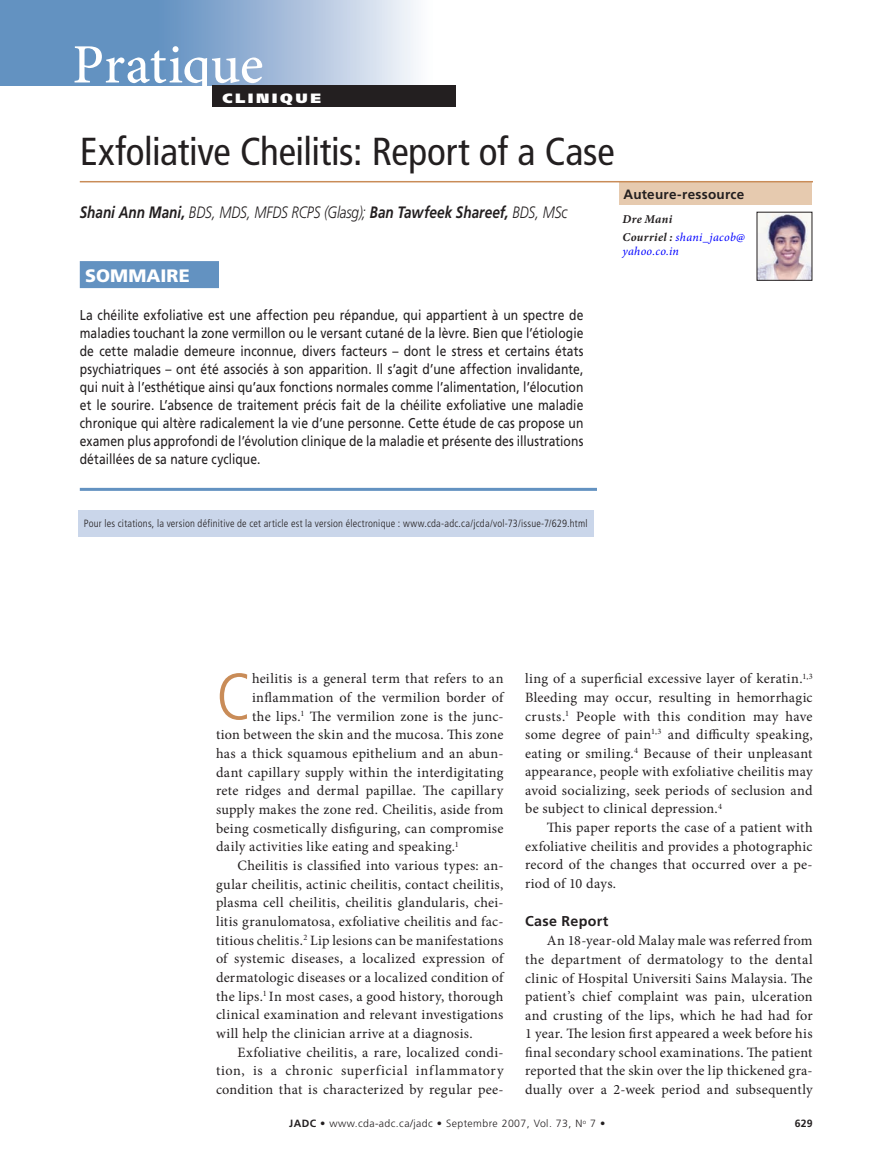
<style>
.page{position:relative;width:891px;height:1175px;background:#fff}
.page>*{position:absolute;margin:0;border:0;box-sizing:border-box;transform-origin:0 0}
._1_-body_minion_para{font:300 condensed 65.85px "Frutiger LT Std";color:#c98c58}
._0_-section_heads_dr{font:500 55.5px "Minion Pro";letter-spacing:-.005em;color:#fff}
._1_-Clin_Article_hea{font:condensed 39px "Frutiger LT Std";letter-spacing:-.01em;color:#231f20}
._1_-_ABSTRACT__word{font:900 18px "Frutiger LT Std";letter-spacing:.005em;color:#fff}
._1_-Clinical_article{font:italic 700 16.5px "Frutiger LT Std";color:#231f20;scale:.82 1}
._1-body_minion_fr{font:14.25px/18.6px "Minion Pro";letter-spacing:.02em;color:#231f20;text-align:justify}
._1_-Abstract_body{font:14.25px/18px "Frutiger LT Std";letter-spacing:.005em;color:#231f20;text-align:justify;scale:.85 1}
._1_-body_minion_para-2{font:14.25px "Minion Pro";letter-spacing:.02em;color:#231f20}
._1_-Subheads{font:700 14.25px "Frutiger LT Std";letter-spacing:.02em;color:#231f20}
._1_-contact_author_f{font:700 13.5px "Frutiger LT Std";letter-spacing:.02em;color:#231f20}
._0-_Sections_reverse{font:900 13.5px "Frutiger LT Std";letter-spacing:.165em;color:#fff;scale:1.15 1}
._1_-contact_author_f-2{font:italic 12px/13.5px "Minion Pro";letter-spacing:.025em;color:#00f}
._1_-contact_author_f-3{font:italic 700 12px "Minion Pro";letter-spacing:.02em;color:#231f20}
._1_-abstract_citatio{font:300 condensed 10.5px "Frutiger LT Std";letter-spacing:.02em;color:#231f20}
.t1{font:300 10.5px "Frutiger LT Std";letter-spacing:.04em;color:#231f20}
.t2{font:700 10.5px "Frutiger LT Std";color:#231f20}
.s1{font-weight:300}
.s2{font-weight:700;color:#231f20}
.s3{font-weight:700}
</style>
<div class="page">
<div style="left:620px;top:182px;width:192px;height:23px;background:#e6caaf"></div>
<div style="left:78px;top:510px;width:516px;height:26px;background:#cad6ea"></div>
<hr style="left:80px;top:181px;width:733px;height:1px;background:#c98c58">
<div style="left:80px;top:261px;width:139px;height:27px;background:#6392c1"></div>
<hr style="left:80px;top:488px;width:517px;height:3px;background:#6392c1">
<img style="left:759px;top:214px;width:51px;height:65px">
<div style="left:0;top:0;width:397px;height:86px;background:#6392c1"></div>
<div style="left:158px;top:0;width:274px;height:85px;background:linear-gradient(to right,#5f8dc0,#faf9fc)"></div>
<div style="left:212px;top:86px;width:244px;height:21px;background:#231f20"></div>
<p class="_0_-section_heads_dr" style="left:72px;top:32px;width:193px">Pratique</p>
<p class="_0-_Sections_reverse" style="left:222px;top:90px;width:87px">CLINIQUE</p>
<p class="_1_-Clin_Article_hea" style="left:80px;top:128px;width:536px">Exfoliative Cheilitis: Report of a Case</p>
<p class="_1_-Clinical_article" style="left:80px;top:202px;width:596px">Shani Ann Mani, <span class="s1">BDS, MDS, MFDS RCPS (Glasg);</span> Ban Tawfeek Shareef, <span class="s1">BDS, MSc</span></p>
<p class="_1_-_ABSTRACT__word" style="left:85px;top:265px;width:106px">SOMMAIRE</p>
<p class="_1_-Abstract_body" style="left:80px;top:306px;width:594px">La chéilite exfoliative est une affection peu répandue, qui appartient à un spectre de maladies touchant la zone vermillon ou le versant cutané de la lèvre. Bien que l’étiologie de cette maladie demeure inconnue, divers facteurs – dont le stress et certains états psychiatriques – ont été associés à son apparition. Il s’agit d’une affection invalidante, qui nuit à l’esthétique ainsi qu’aux fonctions normales comme l’alimentation, l’élocution et le sourire. L’absence de traitement précis fait de la chéilite exfoliative une maladie chronique qui altère radicalement la vie d’une personne. Cette étude de cas propose un examen plus approfondi de l’évolution clinique de la maladie et présente des illustrations détaillées de sa nature cyclique.</p>
<p class="_1_-contact_author_f" style="left:624px;top:186px;width:122px">Auteure-ressource</p>
<p class="_1_-contact_author_f-3" style="left:623px;top:211px;width:51px">Dre Mani</p>
<p class="_1_-contact_author_f-2" style="left:623px;top:231px;width:124px"><span class="s2">Courriel :</span> shani_jacob@ yahoo.co.in</p>
<p class="_1_-abstract_citatio" style="left:84px;top:518px;width:505px">Pour les citations, la version définitive de cet article est la version électronique : www.cda-adc.ca/jcda/vol-73/issue-7/629.html</p>
<p class="_1_-body_minion_para" style="left:216px;top:659px;width:37px">C</p>
<p class="_1_-body_minion_para-2" style="left:252px;top:669px;width:253px">heilitis is a general term that refers to an</p>
<p class="_1_-body_minion_para-2" style="left:252px;top:688px;width:253px">inflammation of the vermilion border of</p>
<p class="_1_-body_minion_para-2" style="left:252px;top:706px;width:253px">the lips.<sup>1</sup> The vermilion zone is the junc-</p>
<p class="_1_-body_minion_para-2" style="left:216px;top:725px;width:289px">tion between the skin and the mucosa. This zone</p>
<p class="_1_-body_minion_para-2" style="left:216px;top:744px;width:289px">has a thick squamous epithelium and an abun-</p>
<p class="_1_-body_minion_para-2" style="left:216px;top:762px;width:289px">dant capillary supply within the interdigitating</p>
<p class="_1_-body_minion_para-2" style="left:216px;top:781px;width:289px">rete ridges and dermal papillae. The capillary</p>
<p class="_1_-body_minion_para-2" style="left:216px;top:800px;width:289px">supply makes the zone red. Cheilitis, aside from</p>
<p class="_1_-body_minion_para-2" style="left:216px;top:818px;width:289px">being cosmetically disfiguring, can compromise</p>
<p class="_1_-body_minion_para-2" style="left:216px;top:837px;width:244px">daily activities like eating and speaking.<sup>1</sup></p>
<p class="_1-body_minion_fr" style="left:216px;top:856px;width:289px;text-indent:22px">Cheilitis is classified into various types: an&shy;gular cheilitis, actinic cheilitis, contact cheilitis, plasma cell cheilitis, cheilitis glandularis, chei&shy;litis granulomatosa, exfoliative cheilitis and fac&shy;titious chelitis.<sup>2</sup> Lip lesions can be manifestations of systemic diseases, a localized expression of dermatologic diseases or a localized condition of the lips.<sup>1</sup> In most cases, a good history, thorough clinical examination and relevant investigations will help the clinician arrive at a diagnosis.</p>
<p class="_1-body_minion_fr" style="left:216px;top:1042px;width:289px;text-indent:22px">Exfoliative cheilitis, a rare, localized condi&shy;tion, is a chronic superficial inflammatory condition that is characterized by regular pee-</p>
<p class="_1-body_minion_fr" style="left:525px;top:669px;width:289px">ling of a superficial excessive layer of keratin.<sup>1,3<br></sup>Bleeding may occur, resulting in hemorrhagic crusts.<sup>1</sup> People with this condition may have some degree of pain<sup>1,3</sup> and difficulty speaking, eating or smiling.<sup>4</sup> Because of their unpleasant appearance, people with exfoliative cheilitis may avoid socializing, seek periods of seclusion and be subject to clinical depression.<sup>4</sup></p>
<p class="_1-body_minion_fr" style="left:525px;top:818px;width:289px;text-indent:22px">This paper reports the case of a patient with exfoliative cheilitis and provides a photographic record of the changes that occurred over a pe&shy;riod of 10 days.</p>
<p class="_1_-Subheads" style="left:525px;top:912px;width:85px">Case Report</p>
<p class="_1-body_minion_fr" style="left:525px;top:931px;width:289px;text-indent:22px">An 18-year-old Malay male was referred from the department of dermatology to the dental clinic of Hospital Universiti Sains Malaysia. The patient’s chief complaint was pain, ulceration and crusting of the lips, which he had had for 1 year. The lesion first appeared a week before his final secondary school examinations. The patient reported that the skin over the lip thickened gra&shy;dually over a 2-week period and subsequently</p>
<p class="t1" style="left:289px;top:1117px;width:314px"><span class="s3">JADC •</span> www.cda-adc.ca/jadc • Septembre 2007, Vol. 73, N<sup>o</sup> 7 •</p>
<p class="t2" style="left:795px;top:1117px;width:19px">629</p>
</div>
